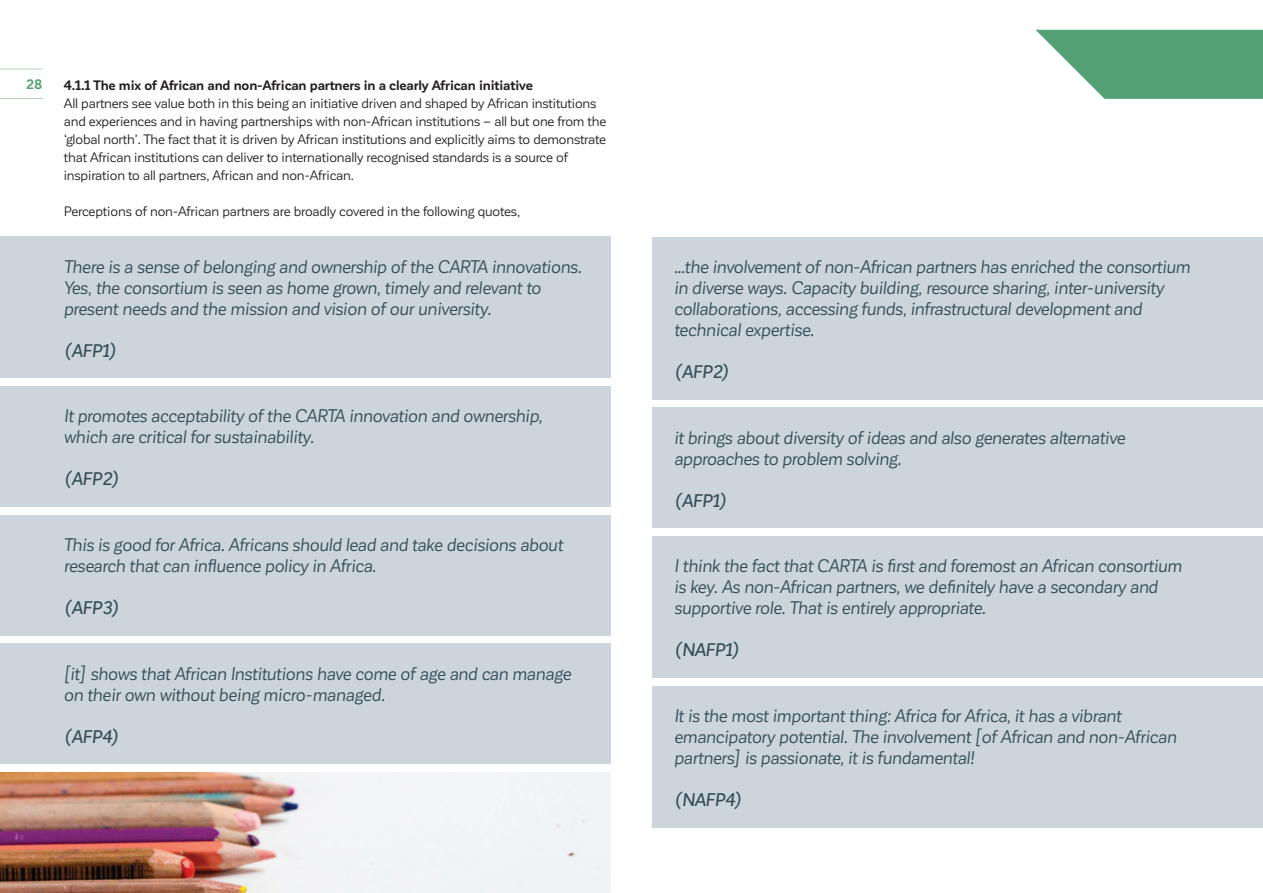
<style>
.page{position:relative;width:1263px;height:893px;background:#fff}
.page>*{position:absolute;margin:0;border:0;box-sizing:border-box;transform-origin:0 0}
.t1{font:italic 18px/21px "Corporative Sans";letter-spacing:-.01em;color:#364d59}
.t2{font:italic 500 18px "Corporative Sans";letter-spacing:-.01em;color:#364d59}
.t3{font:13.5px/18px "Corporative Sans";letter-spacing:-.01em;color:#231f20}
.t4{font:700 13.5px "Corporative Sans";letter-spacing:-.01em;color:#231f20}
.t5{font:700 13.5px "Corporative Sans";color:#53a174}
</style>
<div class="page">
<hr style="left:0;top:69px;width:43px;height:1px;background:#b4d3bf">
<hr style="left:0;top:98px;width:43px;height:1px;background:#b4d3bf">
<div style="left:0;top:237px;width:610px;height:141px;background:#cbd5db"></div>
<div style="left:653px;top:237px;width:610px;height:162px;background:#cbd5db"></div>
<div style="left:653px;top:536px;width:610px;height:141px;background:#cbd5db"></div>
<div style="left:653px;top:686px;width:610px;height:141px;background:#cbd5db"></div>
<div style="left:0;top:386px;width:610px;height:121px;background:#cbd5db"></div>
<div style="left:653px;top:408px;width:610px;height:120px;background:#cbd5db"></div>
<div style="left:0;top:515px;width:610px;height:120px;background:#cbd5db"></div>
<div style="left:0;top:644px;width:610px;height:120px;background:#cbd5db"></div>
<svg style="left:1036px;top:30px;width:227px;height:69px;background:#6caf88"></svg>
<img style="left:0;top:772px;width:610px;height:121px">
<p class="t5" style="left:26px;top:77px;width:18px">28</p>
<p class="t4" style="left:64px;top:78px;width:471px">4.1.1 The mix of African and non-African partners in a clearly African initiative</p>
<p class="t3" style="left:64px;top:94px;width:544px">All partners see value both in this being an initiative driven and shaped by African institutions and experiences and in having partnerships with non-African institutions – all but one from the ‘global north’. The fact that it is driven by African institutions and explicitly aims to demonstrate that African institutions can deliver to internationally recognised standards is a source of inspiration to all partners, African and non-African.</p>
<p class="t3" style="left:64px;top:202px;width:458px">Perceptions of non-African partners are broadly covered in the following quotes,</p>
<p class="t1" style="left:64px;top:256px;width:520px">There is a sense of belonging and ownership of the CARTA innovations.<br>Yes, the consortium is seen as home grown, timely and relevant to present needs and the mission and vision of our university.</p>
<p class="t2" style="left:64px;top:341px;width:55px">(AFP1)</p>
<p class="t1" style="left:64px;top:406px;width:480px">It promotes acceptability of the CARTA innovation and ownership, which are critical for sustainability.</p>
<p class="t2" style="left:64px;top:469px;width:58px">(AFP2)</p>
<p class="t1" style="left:64px;top:534px;width:501px">This is good for Africa. Africans should lead and take decisions about research that can influence policy in Africa.</p>
<p class="t2" style="left:64px;top:598px;width:58px">(AFP3)</p>
<p class="t1" style="left:64px;top:663px;width:509px">[it] shows that African Institutions have come of age and can manage on their own without being micro-managed.</p>
<p class="t2" style="left:64px;top:727px;width:57px">(AFP4)</p>
<p class="t1" style="left:674px;top:256px;width:518px">...the involvement of non-African partners has enriched the consortium in diverse ways. Capacity building, resource sharing, inter-university collaborations, accessing funds, infrastructural development and technical expertise.</p>
<p class="t2" style="left:674px;top:362px;width:58px">(AFP2)</p>
<p class="t1" style="left:674px;top:427px;width:453px">it brings about diversity of ideas and also generates alternative approaches to problem solving.</p>
<p class="t2" style="left:674px;top:491px;width:55px">(AFP1)</p>
<p class="t1" style="left:674px;top:556px;width:509px">I think the fact that CARTA is first and foremost an African consortium is key. As non-African partners, we definitely have a secondary and supportive role. That is entirely appropriate.</p>
<p class="t2" style="left:674px;top:640px;width:68px">(NAFP1)</p>
<p class="t1" style="left:674px;top:705px;width:504px">It is the most important thing: Africa for Africa, it has a vibrant emancipatory potential. The involvement [of African and non-African partners] is passionate, it is fundamental!</p>
<p class="t2" style="left:674px;top:790px;width:70px">(NAFP4)</p>
</div>
